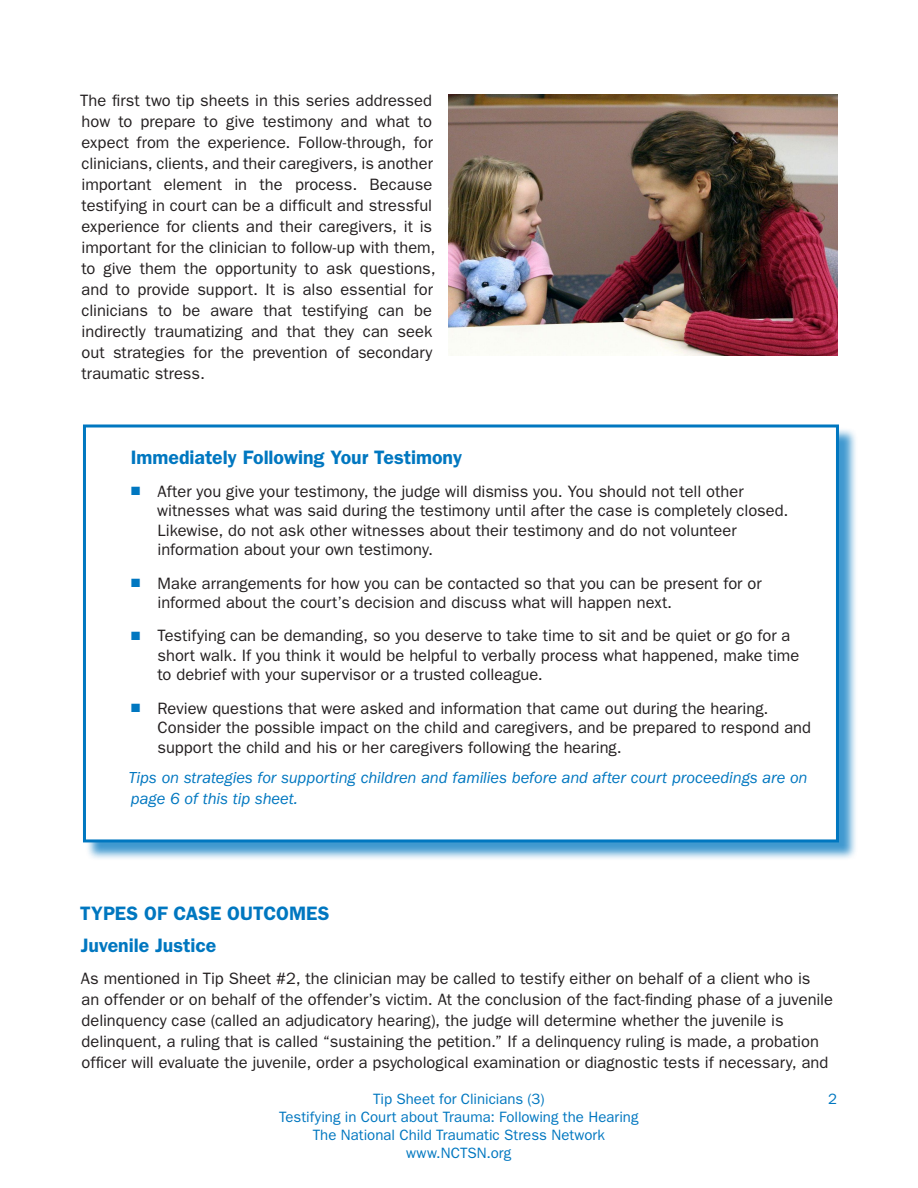
<style>
.page{position:relative;width:918px;height:1188px;background:#fff}
.page>*{position:absolute;margin:0;border:0;box-sizing:border-box;transform-origin:0 0}
.t1{font:600 19.5px/31.8px "Franklin Gothic";letter-spacing:-.005em;color:#0077c0}
.t2{font:16.5px/21px "ITC Franklin Gothic Std";color:#231f20}
.t3{font:italic 16.5px/21.3px "ITC Franklin Gothic Std";letter-spacing:-.005em;color:#0077c0}
.t4{font:15px/18px "ITC Franklin Gothic Std";color:#0077c0;text-align:center}
.s1{color:#0077c0}
</style>
<div class="page">
<img style="left:449px;top:94px;width:389px;height:262px">
<div style="left:85px;top:427px;width:772px;height:434px;background:#0077c0;opacity:.75"></div>
<div style="left:84px;top:426px;width:753px;height:415px;background:#fff"></div>
<div style="left:83px;top:424px;width:756px;height:418px;border:3px solid #0077c0"></div>
<p class="t2" style="left:80px;top:90px;width:357px">The first two tip sheets in this series addressed how to prepare to give testimony and what to expect from the experience. Follow-through, for clinicians, clients, and their caregivers, is another important element in the process. Because testifying in court can be a difficult and stressful experience for clients and their caregivers, it is important for the clinician to follow-up with them, to give them the opportunity to ask questions, and to provide support. It is also essential for clinicians to be aware that testifying can be indirectly traumatizing and that they can seek out strategies for the prevention of secondary traumatic stress.</p>
<p class="t1" style="left:131px;top:440px;width:333px">Immediately Following Your Testimony</p>
<p class="t2" style="left:157px;top:482px;width:633px;line-height:19.5px;text-indent:-26px"><span class="s1">■</span> After you give your testimony, the judge will dismiss you. You should not tell other witnesses what was said during the testimony until after the case is completely closed.<br>Likewise, do not ask other witnesses about their testimony and do not volunteer information about your own testimony.</p>
<p class="t2" style="left:158px;top:573px;width:606px;line-height:19.5px;text-indent:-26px"><span class="s1">■</span> Make arrangements for how you can be contacted so that you can be present for or informed about the court’s decision and discuss what will happen next.</p>
<p class="t2" style="left:157px;top:626px;width:644px;line-height:19.5px;text-indent:-26px"><span class="s1">■</span> Testifying can be demanding, so you deserve to take time to sit and be quiet or go for a short walk. If you think it would be helpful to verbally process what happened, make time to debrief with your supervisor or a trusted colleague.</p>
<p class="t2" style="left:158px;top:698px;width:655px;line-height:19.5px;text-indent:-26px"><span class="s1">■</span> Review questions that were asked and information that came out during the hearing.<br>Consider the possible impact on the child and caregivers, and be prepared to respond and support the child and his or her caregivers following the hearing.</p>
<p class="t3" style="left:128px;top:767px;width:681px">Tips on strategies for supporting children and families before and after court proceedings are on page 6 of this tip sheet.</p>
<p class="t1" style="left:80px;top:897px;width:251px">TYPES OF CASE OUTCOMES<br>Juvenile Justice</p>
<p class="t2" style="left:81px;top:968px;width:754px">As mentioned in Tip Sheet #2, the clinician may be called to testify either on behalf of a client who is<br>an offender or on behalf of the offender’s victim. At the conclusion of the fact-finding phase of a juvenile delinquency case (called an adjudicatory hearing), the judge will determine whether the juvenile is delinquent, a ruling that is called “sustaining the petition.” If a delinquency ruling is made, a probation officer will evaluate the juvenile, order a psychological examination or diagnostic tests if necessary, and</p>
<p class="t4" style="left:373px;top:1090px;width:173px">Tip Sheet for Clinicians (3)</p>
<p class="t4" style="left:828px;top:1090px;width:10px">2</p>
<p class="t4" style="left:279px;top:1108px;width:361px">Testifying in Court about Trauma: Following the Hearing<br>The National Child Traumatic Stress Network www.NCTSN.org</p>
</div>
